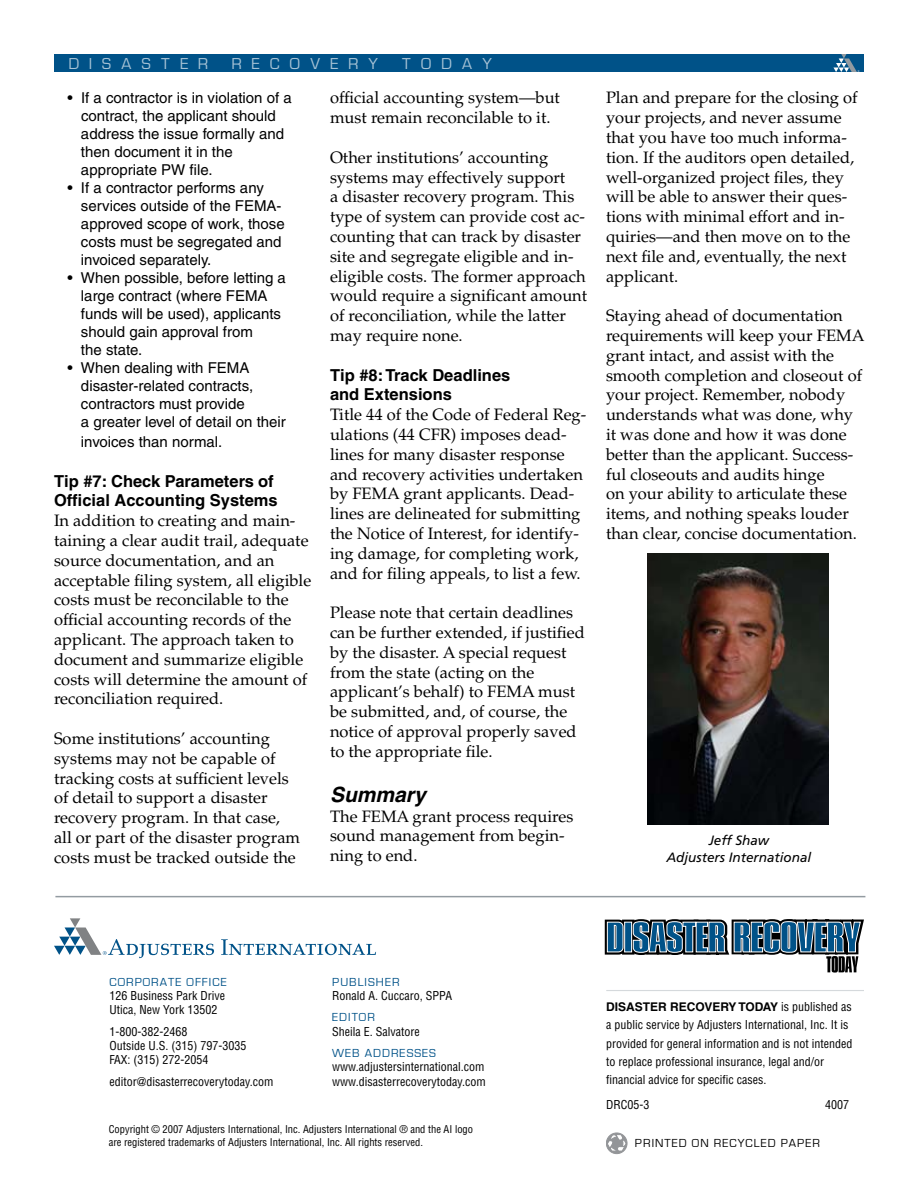
<style>
.page{position:relative;width:918px;height:1188px;background:#fff}
.page>*{position:absolute;margin:0;border:0;box-sizing:border-box;transform-origin:0 0}
.t1{font:italic 700 21px "Helvetica";color:#000}
.t2{font:16.5px/19.8px "Palatino LT Std";color:#000}
.t3{font:700 16.5px/19.8px "Helvetica";color:#000}
.t4{font:15px/18px "Helvetica";color:#000}
.t5{font:15px "Eurostile SHOP";letter-spacing:.7em;color:#a6c2d5}
.t6{font:italic 13.5px/16.2px "Frutiger LT Std";color:#000;text-align:center}
.t7{font:condensed 12px/14.4px "Helvetica";color:#000}
.t8{font:12px "Eurostile";letter-spacing:.09em;color:#005288}
.t9{font:12px "Eurostile";letter-spacing:.09em;color:#000}
.t10{font:condensed 10.5px/12.6px "Helvetica";color:#000}
.s1{font-weight:700;font-stretch:normal}
</style>
<div class="page">
<div style="left:54px;top:54px;width:810px;height:18px;background:#005288"></div>
<svg style="left:833px;top:54px;width:26px;height:18px"></svg>
<hr style="left:55px;top:896px;width:810px;height:1px;background:#939ba1">
<hr style="left:606px;top:990px;width:258px;height:1px;background:#d5d9dc">
<svg style="left:605px;top:919px;width:259px;height:54px;background:#4f7289"></svg>
<svg style="left:54px;top:918px;width:322px;height:41px"></svg>
<div style="left:606px;top:1133px;width:21px;height:21px;border:1px solid #939598;border-radius:50%"></div>
<svg style="left:607px;top:1134px;width:19px;height:18px"></svg>
<div style="left:195px;top:958px;width:193px;height:13px;background:#fff"></div>
<div style="left:602px;top:955px;width:222px;height:16px;background:#fff"></div>
<img style="left:647px;top:554px;width:182px;height:271px">
<p class="t5" style="left:69px;top:55px;width:140px">DISASTER</p>
<p class="t5" style="left:232px;top:55px;width:147px">RECOVERY</p>
<p class="t5" style="left:402px;top:55px;width:91px">TODAY</p>
<p class="t4" style="left:81px;top:89px;width:212px;text-indent:-13px">• If a contractor is in violation of a contract, the applicant should address the issue formally and then document it in the appropriate PW file.</p>
<p class="t4" style="left:81px;top:179px;width:205px;text-indent:-14px">• If a contractor performs any services outside of the FEMA&shy;approved scope of work, those costs must be segregated and invoiced separately.</p>
<p class="t4" style="left:81px;top:269px;width:206px;text-indent:-13px">• When possible, before letting a large contract (where FEMA funds will be used), applicants should gain approval from<br>the state.</p>
<p class="t4" style="left:81px;top:359px;width:206px;text-indent:-13px">• When dealing with FEMA disaster-related contracts, contractors must provide<br>a greater level of detail on their</p>
<p class="t4" style="left:81px;top:433px;width:143px">invoices than normal.</p>
<p class="t3" style="left:54px;top:471px;width:225px">Tip #7: Check Parameters of<br>Official Accounting Systems</p>
<p class="t2" style="left:54px;top:511px;width:259px">In addition to creating and main&shy;taining a clear audit trail, adequate source documentation, and an acceptable filing system, all eligible costs must be reconcilable to the official accounting records of the applicant. The approach taken to document and summarize eligible costs will determine the amount of reconciliation required.</p>
<p class="t2" style="left:54px;top:729px;width:248px">Some institutions’ accounting systems may not be capable of tracking costs at sufficient levels of detail to support a disaster recovery program. In that case, all or part of the disaster program costs must be tracked outside the</p>
<p class="t2" style="left:330px;top:88px;width:232px">official accounting system—but must remain reconcilable to it.</p>
<p class="t2" style="left:330px;top:148px;width:259px">Other institutions’ accounting systems may effectively support<br>a disaster recovery program. This type of system can provide cost ac&shy;counting that can track by disaster site and segregate eligible and in&shy;eligible costs. The former approach would require a significant amount of reconciliation, while the latter may require none.</p>
<p class="t3" style="left:330px;top:365px;width:182px">Tip #8: Track Deadlines and Extensions</p>
<p class="t2" style="left:330px;top:405px;width:258px">Title 44 of the Code of Federal Reg&shy;ulations (44 CFR) imposes dead&shy;lines for many disaster response and recovery activities undertaken by FEMA grant applicants. Dead&shy;lines are delineated for submitting the Notice of Interest, for identify&shy;ing damage, for completing work, and for filing appeals, to list a few.</p>
<p class="t2" style="left:330px;top:603px;width:256px">Please note that certain deadlines can be further extended, if justified by the disaster. A special request from the state (acting on the applicant’s behalf) to FEMA must be submitted, and, of course, the notice of approval properly saved to the appropriate file.</p>
<p class="t1" style="left:330px;top:782px;width:97px">Summary</p>
<p class="t2" style="left:330px;top:806px;width:245px">The FEMA grant process requires sound management from begin&shy;ning to end.</p>
<p class="t2" style="left:606px;top:88px;width:253px">Plan and prepare for the closing of your projects, and never assume that you have too much informa&shy;tion. If the auditors open detailed, well-organized project files, they will be able to answer their ques&shy;tions with minimal effort and in&shy;quiries—and then move on to the next file and, eventually, the next applicant.</p>
<p class="t2" style="left:606px;top:306px;width:260px">Staying ahead of documentation requirements will keep your FEMA grant intact, and assist with the smooth completion and closeout of your project. Remember, nobody understands what was done, why it was done and how it was done better than the applicant. Success&shy;ful closeouts and audits hinge<br>on your ability to articulate these items, and nothing speaks louder than clear, concise documentation.</p>
<p class="t6" style="left:667px;top:833px;width:146px">Jeff Shaw<br>Adjusters International</p>
<p class="t8" style="left:109px;top:975px;width:119px">CORPORATE OFFICE</p>
<p class="t7" style="left:109px;top:988px;width:117px">126 Business Park Drive<br>Utica, New York 13502</p>
<p class="t7" style="left:109px;top:1024px;width:138px">1-800-382-2468<br>Outside U.S. (315) 797-3035<br>FAX: (315) 272-2054</p>
<p class="t7" style="left:109px;top:1074px;width:166px">editor@disasterrecoverytoday.com</p>
<p class="t8" style="left:332px;top:975px;width:69px">PUBLISHER</p>
<p class="t7" style="left:332px;top:988px;width:121px">Ronald A. Cuccaro, SPPA</p>
<p class="t8" style="left:332px;top:1011px;width:44px">EDITOR</p>
<p class="t7" style="left:332px;top:1024px;width:89px">Sheila E. Salvatore</p>
<p class="t8" style="left:332px;top:1046px;width:105px">WEB ADDRESSES</p>
<p class="t7" style="left:332px;top:1059px;width:155px">www.adjustersinternational.com www.disasterrecoverytoday.com</p>
<p class="t10" style="left:109px;top:1123px;width:366px">Copyright © 2007 Adjusters International, Inc. Adjusters International ® and the AI logo are registered trademarks of Adjusters International, Inc. All rights reserved.</p>
<p class="t7" style="left:606px;top:997px;width:248px;line-height:18.3px"><span class="s1">DISASTER RECOVERY TODAY</span> is published as a public service by Adjusters International, Inc. It is provided for general information and is not intended to replace professional insurance, legal and/or financial advice for specific cases.</p>
<p class="t7" style="left:606px;top:1098px;width:45px">DRC05-3</p>
<p class="t7" style="left:825px;top:1098px;width:25px">4007</p>
<p class="t9" style="left:635px;top:1136px;width:187px">PRINTED ON RECYCLED PAPER</p>
</div>
